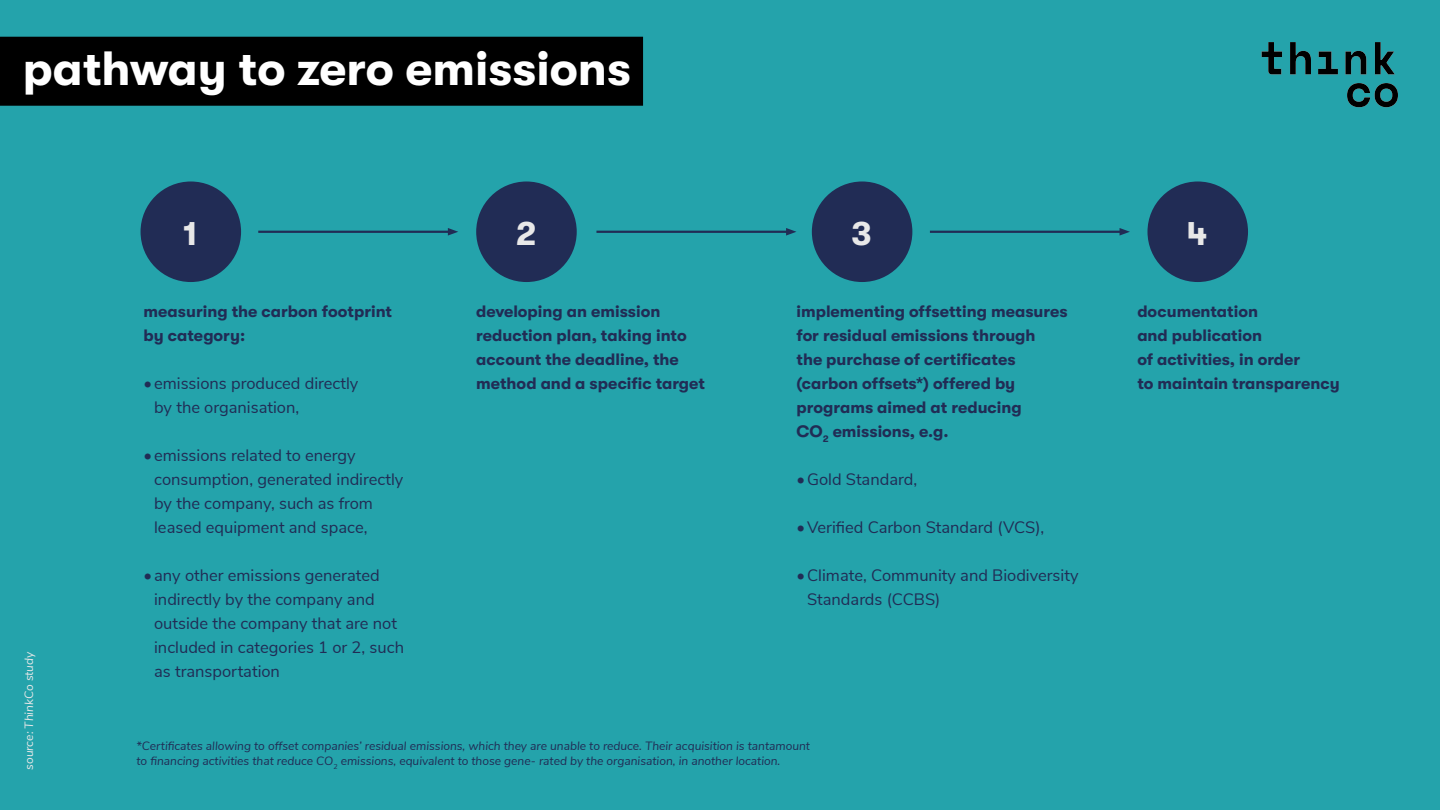
<style>
.page{position:relative;width:1440px;height:810px;background:#24a3ab}
.page>*{position:absolute;margin:0;border:0;box-sizing:border-box;transform-origin:0 0}
.Nagłówki_-_GT_Wallsheim_3{font:700 48px "GT Walsheim";color:#fff}
.Normalny{font:700 33.75px "GT Walsheim";color:#e8e8e8}
.t1{font:16.5px/24px "Nunito Sans";color:#212c55}
.Normalny-2{font:700 16.5px/24px "GT Walsheim";color:#212c55}
.Normalny-3{font:italic 12px/15px "Nunito Sans";color:#212c55}
.Normalny-4{font:italic 12px "Nunito Sans";color:#e8e8e8}
</style>
<div class="page">
<div style="left:0;top:37px;width:643px;height:69px;background:#000"></div>
<div style="left:141px;top:181px;width:100px;height:101px;background:#212c55;border-radius:50%"></div>
<div style="left:476px;top:181px;width:101px;height:101px;background:#212c55;border-radius:50%"></div>
<div style="left:812px;top:181px;width:100px;height:101px;background:#212c55;border-radius:50%"></div>
<div style="left:1147px;top:181px;width:101px;height:101px;background:#212c55;border-radius:50%"></div>
<hr style="left:258px;top:231px;width:194px;height:2px;background:#212c55">
<svg style="left:448px;top:228px;width:10px;height:8px"></svg>
<hr style="left:596px;top:231px;width:194px;height:2px;background:#212c55">
<svg style="left:786px;top:228px;width:10px;height:8px"></svg>
<hr style="left:930px;top:231px;width:194px;height:2px;background:#212c55">
<svg style="left:1120px;top:228px;width:10px;height:8px"></svg>
<svg style="left:1262px;top:42px;width:20px;height:32px"></svg>
<svg style="left:1290px;top:42px;width:21px;height:32px"></svg>
<svg style="left:1318px;top:52px;width:20px;height:22px"></svg>
<svg style="left:1345px;top:51px;width:21px;height:23px"></svg>
<svg style="left:1375px;top:42px;width:20px;height:32px"></svg>
<svg style="left:1347px;top:83px;width:51px;height:24px"></svg>
<p class="Nagłówki_-_GT_Wallsheim_3" style="left:23px;top:41px;width:610px">pathway to zero emissions</p>
<p class="Normalny-4" style="left:20px;top:770px;width:120px;rotate:-90deg">source: ThinkCo study</p>
<p class="Normalny" style="left:183px;top:214px;width:16px">1</p>
<p class="Normalny" style="left:516px;top:214px;width:22px">2</p>
<p class="Normalny" style="left:852px;top:214px;width:22px">3</p>
<p class="Normalny" style="left:1187px;top:214px;width:22px">4</p>
<p class="Normalny-2" style="left:144px;top:299px;width:250px">measuring the carbon footprint by category:</p>
<p class="t1" style="left:154px;top:370px;width:206px;text-indent:-11px">•emissions produced directly by the organisation,</p>
<p class="t1" style="left:154px;top:442px;width:251px;text-indent:-11px">•emissions related to energy consumption, generated indirectly by the company, such as from leased equipment and space,</p>
<p class="t1" style="left:154px;top:562px;width:251px;text-indent:-11px">•any other emissions generated indirectly by the company and outside the company that are not included in categories 1 or 2, such as transportation</p>
<p class="Normalny-2" style="left:476px;top:299px;width:230px">developing an emission reduction plan, taking into account the deadline, the method and a specific target</p>
<p class="Normalny-2" style="left:796px;top:299px;width:273px">implementing offsetting measures for residual emissions through<br>the purchase of certificates (carbon offsets*) offered by programs aimed at reducing<br>CO<sub>2</sub> emissions, e.g.</p>
<p class="t1" style="left:796px;top:466px;width:122px">•Gold Standard,</p>
<p class="t1" style="left:796px;top:514px;width:249px">•Verified Carbon Standard (VCS),</p>
<p class="t1" style="left:807px;top:562px;width:273px;text-indent:-11px">•Climate, Community and Biodiversity<br>Standards (CCBS)</p>
<p class="Normalny-3" style="left:136px;top:738px;width:675px">*Certificates allowing to offset companies’ residual emissions, which they are unable to reduce. Their acquisition is tantamount to financing activities that reduce CO<sub>2</sub> emissions, equivalent to those gene- rated by the organisation, in another location.</p>
<p class="Normalny-2" style="left:1137px;top:299px;width:204px">documentation<br>and publication<br>of activities, in order<br>to maintain transparency</p>
</div>
